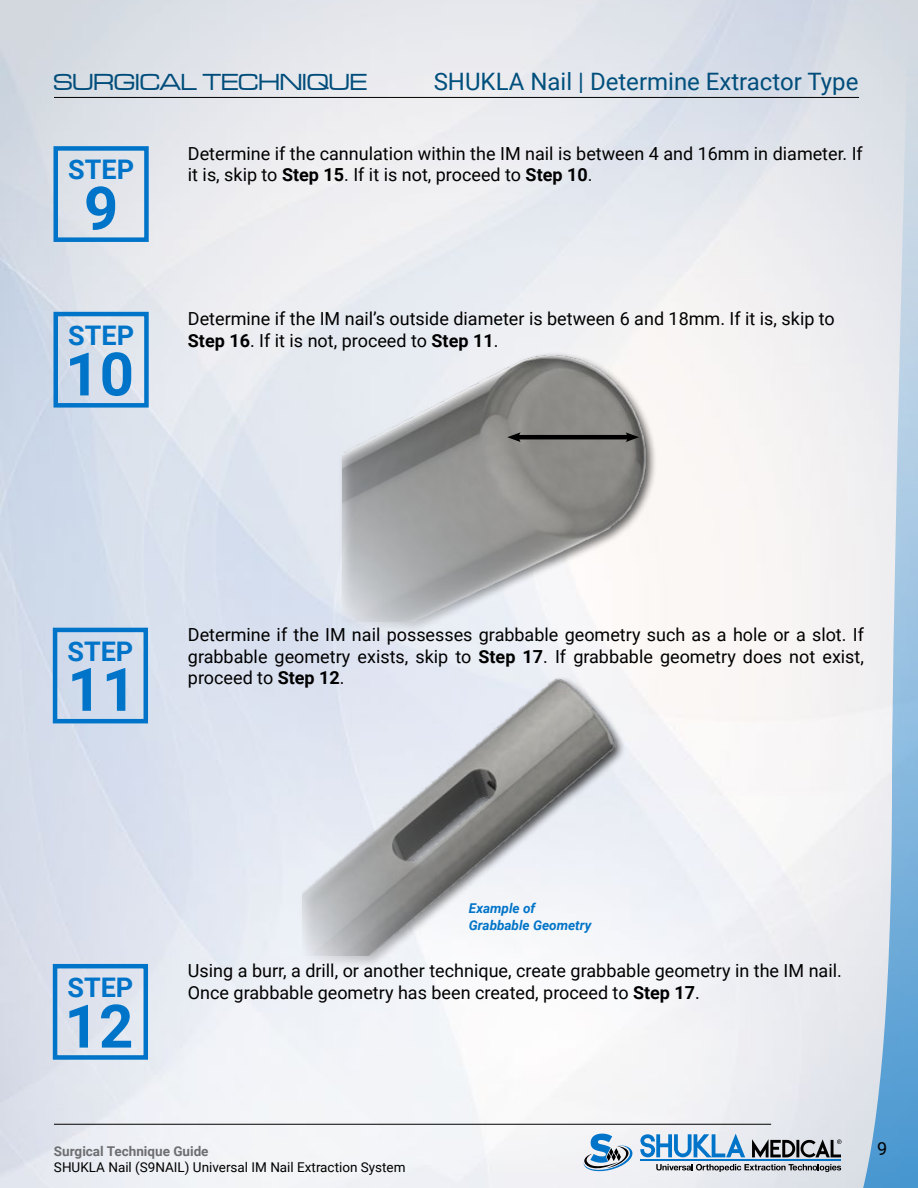
<style>
.page{position:relative;width:918px;height:1188px;background:#fff}
.page>*{position:absolute;margin:0;border:0;box-sizing:border-box;transform-origin:0 0}
.t1{font:700 60px "Roboto";color:#0074c8}
.t2{font:700 27px "Roboto";color:#0074c8}
.t3{font:24px "Roboto";color:#00507d}
.t4{font:24px "Microgramma DEE Medi Exte";color:#004d7b}
.t5{font:18px/21.6px "Roboto";color:#000}
.t6{font:13.5px "Roboto";color:#000}
.t7{font:italic 700 13.5px/16.2px "Roboto";color:#0074c8}
.t8{font:700 13.5px "Roboto";color:#6d6e71}
.s1{color:#004d7b}
.s2{font-weight:700}
</style>
<div class="page">
<img style="left:1px;top:0;width:825px;height:1188px">
<svg style="left:656px;top:1164px;width:170px;height:8px"></svg>
<svg style="left:752px;top:1139px;width:74px;height:19px"></svg>
<svg style="left:640px;top:1134px;width:105px;height:23px"></svg>
<hr style="left:640px;top:1160px;width:201px;height:1px;background:#0074c8">
<svg style="left:584px;top:1134px;width:50px;height:38px"></svg>
<hr style="left:54px;top:1124px;width:717px;height:1px;background:#000">
<hr style="left:54px;top:97px;width:805px;height:1px;background:#000">
<div style="left:53px;top:146px;width:96px;height:96px;border:4px solid #0074c8"></div>
<div style="left:53px;top:312px;width:96px;height:96px;border:4px solid #0074c8"></div>
<div style="left:53px;top:628px;width:95px;height:95px;border:4px solid #0074c8"></div>
<div style="left:53px;top:964px;width:95px;height:96px;border:4px solid #0074c8"></div>
<div style="left:339px;top:352px;width:318px;height:282px;background:#000;opacity:.75"></div>
<img style="left:342px;top:285px;width:336px;height:336px">
<hr style="left:517px;top:435px;width:113px;height:4px;background:#000">
<svg style="left:507px;top:432px;width:14px;height:10px"></svg>
<svg style="left:626px;top:432px;width:13px;height:10px"></svg>
<div style="left:299px;top:676px;width:327px;height:293px;background:#000;opacity:.75"></div>
<img style="left:302px;top:641px;width:314px;height:315px">
<svg style="left:826px;top:0;width:92px;height:1188px"></svg>
<h3 class="t4" style="left:53px;top:67px;width:315px">SURGICAL TECHNIQUE</h3>
<h3 class="t3" style="left:434px;top:65px;width:426px">SHUKLA Nail | Determine <span class="s1">Extractor Type</span></h3>
<h2 class="t2" style="left:68px;top:151px;width:67px">STEP</h2>
<h1 class="t1" style="left:84px;top:166px;width:36px">9</h1>
<p class="t5" style="left:188px;top:142px;width:676px">Determine if the cannulation within the IM nail is between 4 and 16mm in diameter. If it is, skip to <span class="s2">Step 15</span>. If it is not, proceed to <span class="s2">Step 10</span>.</p>
<p class="t5" style="left:188px;top:307px;width:648px">Determine if the IM nail’s outside diameter is between 6 and 18mm. If it is, skip to</p>
<h2 class="t2" style="left:68px;top:316px;width:67px">STEP</h2>
<p class="t5" style="left:188px;top:329px;width:312px"><span class="s2">Step 16</span>. If it is not, proceed to <span class="s2">Step 11</span>.</p>
<h1 class="t1" style="left:65px;top:332px;width:70px">10</h1>
<h2 class="t2" style="left:67px;top:632px;width:67px">STEP</h2>
<h1 class="t1" style="left:67px;top:647px;width:70px">11</h1>
<p class="t5" style="left:188px;top:623px;width:678px;text-align:justify">Determine if the IM nail possesses grabbable geometry such as a hole or a slot. If grabbable geometry exists, skip to <span class="s2">Step 17</span>. If grabbable geometry does not exist, proceed to <span class="s2">Step 12</span>.</p>
<h2 class="t2" style="left:67px;top:969px;width:67px">STEP</h2>
<h1 class="t1" style="left:65px;top:984px;width:70px">12</h1>
<p class="t7" style="left:469px;top:900px;width:124px">Example of<br>Grabbable Geometry</p>
<p class="t5" style="left:188px;top:960px;width:655px">Using a burr, a drill, or another technique, create grabbable geometry in the IM nail.<br>Once grabbable geometry has been created, proceed to <span class="s2">Step 17</span>.</p>
<p class="t8" style="left:54px;top:1142px;width:156px">Surgical Technique Guide</p>
<p class="t6" style="left:54px;top:1158px;width:353px">SHUKLA Nail (S9NAIL) Universal IM Nail Extraction System</p>
<p class="t5" style="left:877px;top:1138px;width:12px">9</p>
</div>
